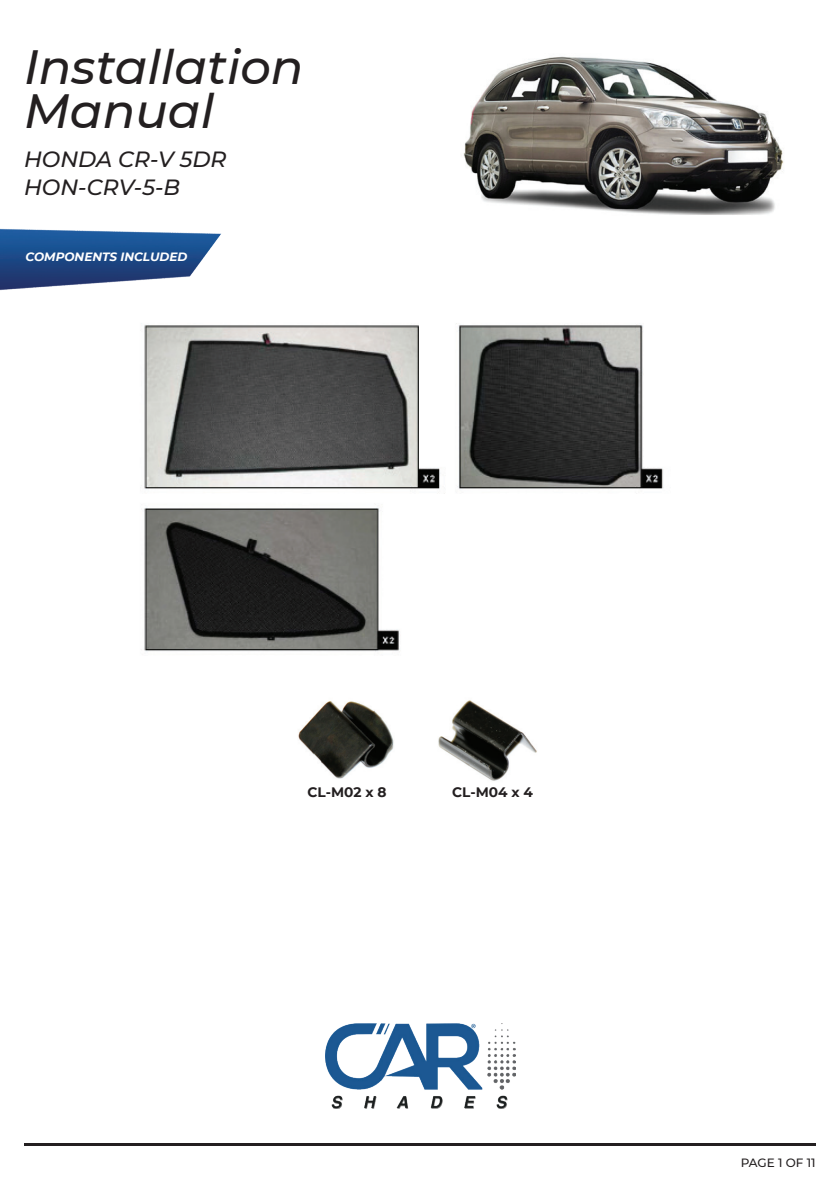
<style>
.page{position:relative;width:840px;height:1191px;background:#fff}
.page>*{position:absolute;margin:0;border:0;box-sizing:border-box;transform-origin:0 0}
.t1{font:italic 500 48px/44px "Montserrat";color:#231f20}
.t2{font:italic 500 22px/28px "Montserrat";color:#231f20}
.t3{font:700 13.8px "Montserrat";color:#231f20}
.t4{font:italic 700 12px "Montserrat";color:#fff}
.t5{font:500 12px "Montserrat";color:#231f20}
</style>
<div class="page">
<img style="left:463px;top:56px;width:321px;height:159px">
<img style="left:0;top:228px;width:221px;height:63px">
<img style="left:141px;top:323px;width:523px;height:329px">
<img style="left:325px;top:1023px;width:189px;height:85px">
<hr style="left:24px;top:1143px;width:791px;height:2px;background:#231f20">
<img style="left:298px;top:701px;width:96px;height:78px">
<img style="left:438px;top:700px;width:99px;height:81px">
<h1 class="t1" style="left:24px;top:43px;width:281px">Installation<br>Manual</h1>
<p class="t2" style="left:24px;top:145px;width:204px">HONDA CR-V 5DR<br>HON-CRV-5-B</p>
<p class="t4" style="left:25px;top:248px;width:163px">COMPONENTS INCLUDED</p>
<p class="t3" style="left:307px;top:782px;width:81px">CL-M02 x 8</p>
<p class="t3" style="left:452px;top:782px;width:82px">CL-M04 x 4</p>
<p class="t5" style="left:740px;top:1153px;width:76px">PAGE 1 OF 11</p>
</div>
